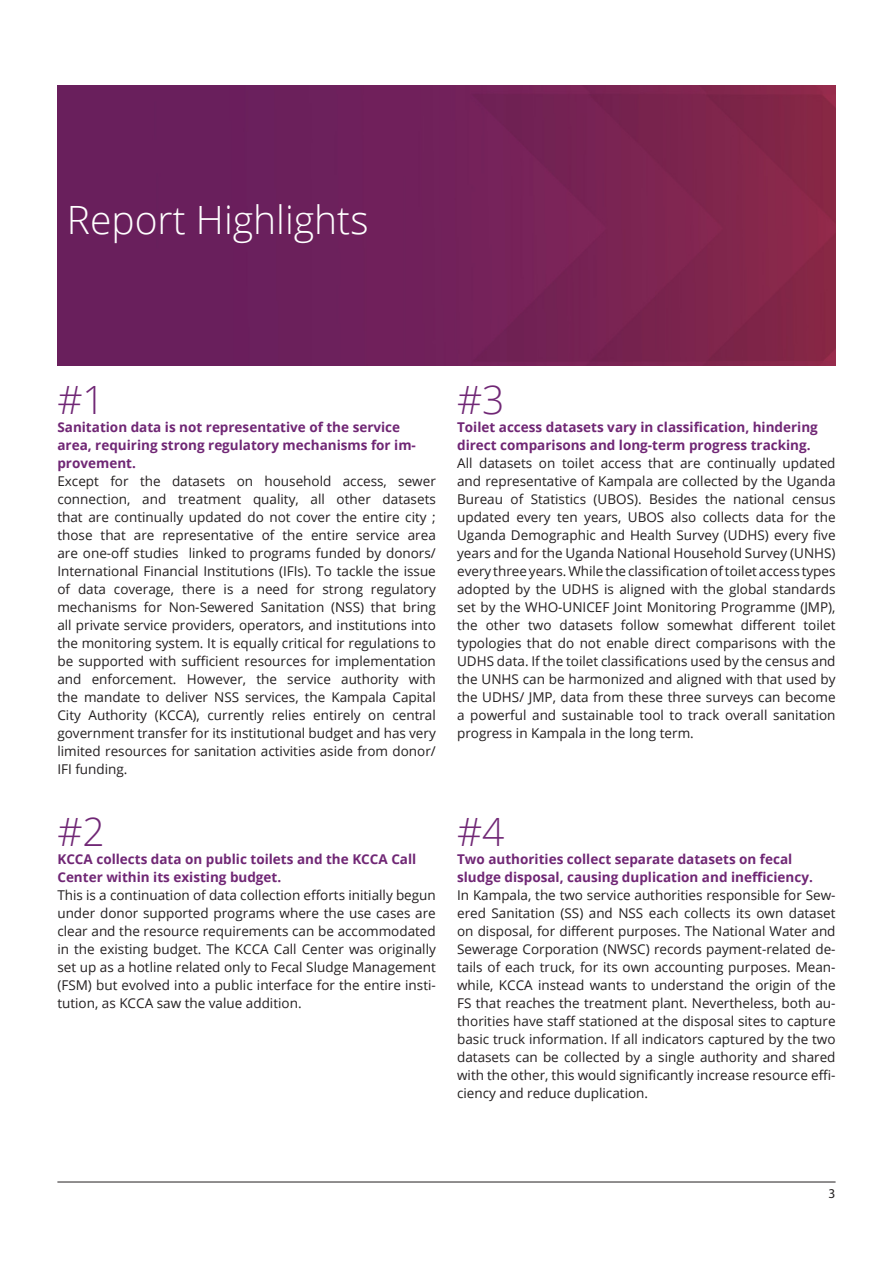
<style>
.page{position:relative;width:893px;height:1263px;background:#fff}
.page>*{position:absolute;margin:0;border:0;box-sizing:border-box;transform-origin:0 0}
.BOX_TexT{font:300 39px "Open Sans";color:#fff}
.BOX_TexT-2{font:300 39px "Open Sans";color:#702775}
.BODY_TexT{font:13.5px/18px "Open Sans";color:#231f20;text-align:justify}
.BODY_TexT-2{font:700 13.5px/18px "Open Sans";color:#702775}
.t1{font:13.5px "Myriad Pro";color:#231f20}
</style>
<div class="page">
<hr style="left:57px;top:1182px;width:779px;height:1px;background:#231f20">
<img style="left:57px;top:85px;width:779px;height:281px">
<p class="BOX_TexT" style="left:67px;top:193px;width:303px">Report Highlights</p>
<p class="BOX_TexT-2" style="left:57px;top:373px;width:49px">#1</p>
<p class="BOX_TexT-2" style="left:457px;top:373px;width:49px">#3</p>
<p class="BODY_TexT-2" style="left:57px;top:418px;width:360px">Sanitation data is not representative of the service area, requiring strong regulatory mechanisms for im&shy;provement.</p>
<p class="BODY_TexT" style="left:57px;top:472px;width:380px">Except for the datasets on household access, sewer connection, and treatment quality, all other datasets that are continually updated do not cover the entire city ; those that are representative of the entire service area are one-off studies linked to programs funded by donors/ International Financial Institutions (IFIs). To tackle the issue of data coverage, there is a need for strong regulatory mechanisms for Non-Sewered Sanitation (NSS) that bring all private service providers, operators, and institutions into the monitoring system. It is equally critical for regulations to be supported with sufficient resources for implementation and enforcement. However, the service authority with the mandate to deliver NSS services, the Kampala Capital City Authority (KCCA), currently relies entirely on central government transfer for its institutional budget and has very limited resources for sanitation activities aside from donor/ IFI funding.</p>
<p class="BODY_TexT-2" style="left:457px;top:418px;width:362px">Toilet access datasets vary in classification, hindering direct comparisons and long-term progress tracking.</p>
<p class="BODY_TexT" style="left:457px;top:454px;width:380px">All datasets on toilet access that are continually updated and representative of Kampala are collected by the Uganda Bureau of Statistics (UBOS). Besides the national census updated every ten years, UBOS also collects data for the Uganda Demographic and Health Survey (UDHS) every five years and for the Uganda National Household Survey (UNHS) every three years. While the classification of toilet access types adopted by the UDHS is aligned with the global standards set by the WHO-UNICEF Joint Monitoring Programme (JMP), the other two datasets follow somewhat different toilet typologies that do not enable direct comparisons with the UDHS data. If the toilet classifications used by the census and the UNHS can be harmonized and aligned with that used by the UDHS/ JMP, data from these three surveys can become a powerful and sustainable tool to track overall sanitation progress in Kampala in the long term.</p>
<p class="BOX_TexT-2" style="left:57px;top:805px;width:49px">#2</p>
<p class="BODY_TexT-2" style="left:57px;top:850px;width:360px">KCCA collects data on public toilets and the KCCA Call<br>Center within its existing budget.</p>
<p class="BODY_TexT" style="left:57px;top:886px;width:380px">This is a continuation of data collection efforts initially begun under donor supported programs where the use cases are clear and the resource requirements can be accommodated in the existing budget. The KCCA Call Center was originally set up as a hotline related only to Fecal Sludge Management (FSM) but evolved into a public interface for the entire insti&shy;tution, as KCCA saw the value addition.</p>
<p class="BOX_TexT-2" style="left:457px;top:805px;width:49px">#4</p>
<p class="BODY_TexT-2" style="left:457px;top:850px;width:357px">Two authorities collect separate datasets on fecal sludge disposal, causing duplication and inefficiency.</p>
<p class="BODY_TexT" style="left:457px;top:886px;width:380px">In Kampala, the two service authorities responsible for Sew&shy;ered Sanitation (SS) and NSS each collects its own dataset on disposal, for different purposes. The National Water and Sewerage Corporation (NWSC) records payment-related de&shy;tails of each truck, for its own accounting purposes. Mean&shy;while, KCCA instead wants to understand the origin of the FS that reaches the treatment plant. Nevertheless, both au&shy;thorities have staff stationed at the disposal sites to capture basic truck information. If all indicators captured by the two datasets can be collected by a single authority and shared with the other, this would significantly increase resource effi&shy;ciency and reduce duplication.</p>
<p class="t1" style="left:829px;top:1185px;width:8px">3</p>
</div>
